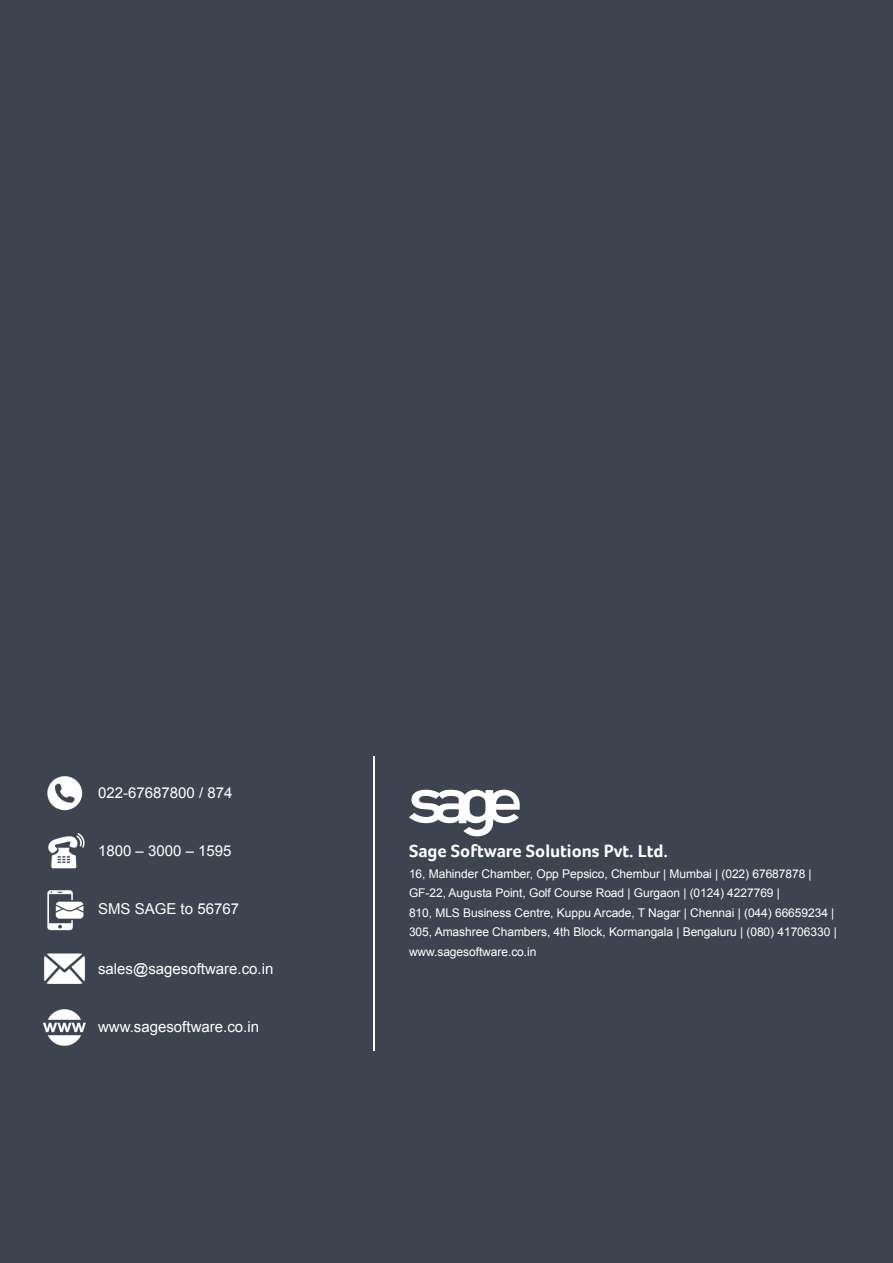
<style>
.page{position:relative;width:893px;height:1263px;background:#3e444f}
.page>*{position:absolute;margin:0;border:0;box-sizing:border-box;transform-origin:0 0}
.t1{font:700 18px "Foco";color:#fff}
.t2{font:15px "Arial";color:#fff}
.t3{font:12px/19.5px "Arial";letter-spacing:-.005em;color:#fff}
</style>
<div class="page">
<img style="left:47px;top:776px;width:36px;height:35px">
<img style="left:48px;top:833px;width:37px;height:36px">
<img style="left:47px;top:890px;width:37px;height:41px">
<img style="left:44px;top:953px;width:41px;height:31px">
<hr style="left:373px;top:756px;width:1px;height:294px;background:#fff">
<svg style="left:409px;top:790px;width:111px;height:46px"></svg>
<img style="left:43px;top:1009px;width:43px;height:37px">
<p class="t2" style="left:98px;top:783px;width:136px">022-67687800 / 874</p>
<p class="t2" style="left:98px;top:841px;width:135px">1800 – 3000 – 1595</p>
<p class="t2" style="left:98px;top:899px;width:142px">SMS SAGE to 56767</p>
<p class="t2" style="left:98px;top:959px;width:177px">sales@sagesoftware.co.in</p>
<p class="t2" style="left:98px;top:1017px;width:162px">www.sagesoftware.co.in</p>
<h1 class="t1" style="left:409px;top:841px;width:260px">Sage Software Solutions Pvt. Ltd.</h1>
<p class="t3" style="left:409px;top:864px;width:429px">16, Mahinder Chamber, Opp Pepsico, Chembur | Mumbai | (022) 67687878 | GF-22, Augusta Point, Golf Course Road | Gurgaon | (0124) 4227769 |<br>810, MLS Business Centre, Kuppu Arcade, T Nagar | Chennai | (044) 66659234 | 305, Amashree Chambers, 4th Block, Kormangala | Bengaluru | (080) 41706330 | www.sagesoftware.co.in</p>
</div>
